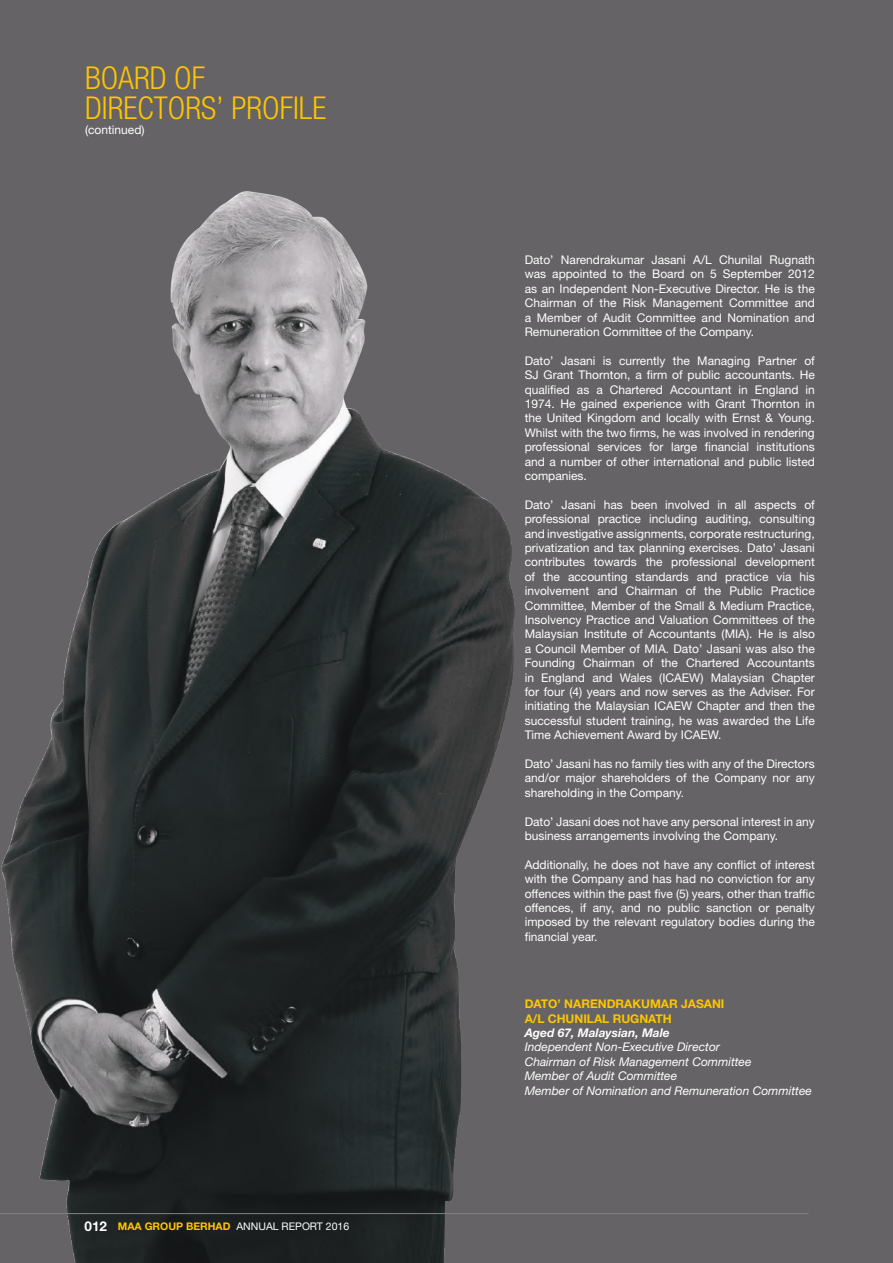
<style>
.page{position:relative;width:893px;height:1263px;background:#656365}
.page>*{position:absolute;margin:0;border:0;box-sizing:border-box;transform-origin:0 0}
.t1{font:300 condensed 31.5px/30px "Helvetica Neue LT Std";color:#ffc500}
.t2{font:12px/14.4px "Helvetica Neue LT Std";color:#fff;text-align:justify}
.t3{font:italic 12px/14.4px "Helvetica Neue LT Std";color:#fff}
.t4{font:700 12px/14.4px "Helvetica Neue LT Std";color:#ffc500}
.t5{font:italic 700 12px "Helvetica Neue LT Std";color:#fff}
.t6{font:10.5px "Helvetica Neue LT Std";color:#fff}
.s1{font-weight:700;font-size:13.5px}
.s2{font-weight:700;color:#ffc500}
</style>
<div class="page">
<img style="left:1px;top:191px;width:514px;height:1072px">
<hr style="left:0;top:1213px;width:808px;height:1px;background:#808285">
<h1 class="t1" style="left:85px;top:63px;width:243px">BOARD OF<br>DIRECTORS’ PROFILE</h1>
<p class="t2" style="left:85px;top:122px;width:61px">(continued)</p>
<p class="t6" style="left:85px;top:1220px;width:266px"><span class="s1">012</span> <span class="s2">MAA GROUP BERHAD</span> ANNUAL REPORT 2016</p>
<p class="t2" style="left:525px;top:252px;width:292px">Dato’ Narendrakumar Jasani A/L Chunilal Rugnath was appointed to the Board on 5 September 2012 as an Independent Non-Executive Director. He is the Chairman of the Risk Management Committee and a Member of Audit Committee and Nomination and Remuneration Committee of the Company.</p>
<p class="t2" style="left:525px;top:353px;width:292px">Dato’ Jasani is currently the Managing Partner of SJ Grant Thornton, a firm of public accountants. He qualified as a Chartered Accountant in England in 1974. He gained experience with Grant Thornton in the United Kingdom and locally with Ernst &amp; Young.<br>Whilst with the two firms, he was involved in rendering professional services for large financial institutions and a number of other international and public listed companies.</p>
<p class="t2" style="left:525px;top:497px;width:292px">Dato’ Jasani has been involved in all aspects of professional practice including auditing, consulting and investigative assignments, corporate restructuring, privatization and tax planning exercises. Dato’ Jasani contributes towards the professional development of the accounting standards and practice via his involvement and Chairman of the Public Practice Committee, Member of the Small &amp; Medium Practice, Insolvency Practice and Valuation Committees of the Malaysian Institute of Accountants (MIA). He is also a Council Member of MIA. Dato’ Jasani was also the Founding Chairman of the Chartered Accountants in England and Wales (ICAEW) Malaysian Chapter for four (4) years and now serves as the Adviser. For initiating the Malaysian ICAEW Chapter and then the successful student training, he was awarded the Life Time Achievement Award by ICAEW.</p>
<p class="t2" style="left:525px;top:756px;width:292px">Dato’ Jasani has no family ties with any of the Directors and/or major shareholders of the Company nor any shareholding in the Company.</p>
<p class="t2" style="left:525px;top:814px;width:292px">Dato’ Jasani does not have any personal interest in any business arrangements involving the Company.</p>
<p class="t2" style="left:525px;top:857px;width:292px">Additionally, he does not have any conflict of interest with the Company and has had no conviction for any offences within the past five (5) years, other than traffic offences, if any, and no public sanction or penalty imposed by the relevant regulatory bodies during the financial year.</p>
<p class="t4" style="left:525px;top:996px;width:201px">DATO’ NARENDRAKUMAR JASANI<br>A/L CHUNILAL RUGNATH</p>
<p class="t5" style="left:525px;top:1025px;width:147px">Aged 67, Malaysian, Male</p>
<p class="t3" style="left:525px;top:1040px;width:289px">Independent Non-Executive Director<br>Chairman of Risk Management Committee<br>Member of Audit Committee<br>Member of Nomination and Remuneration Committee</p>
</div>
